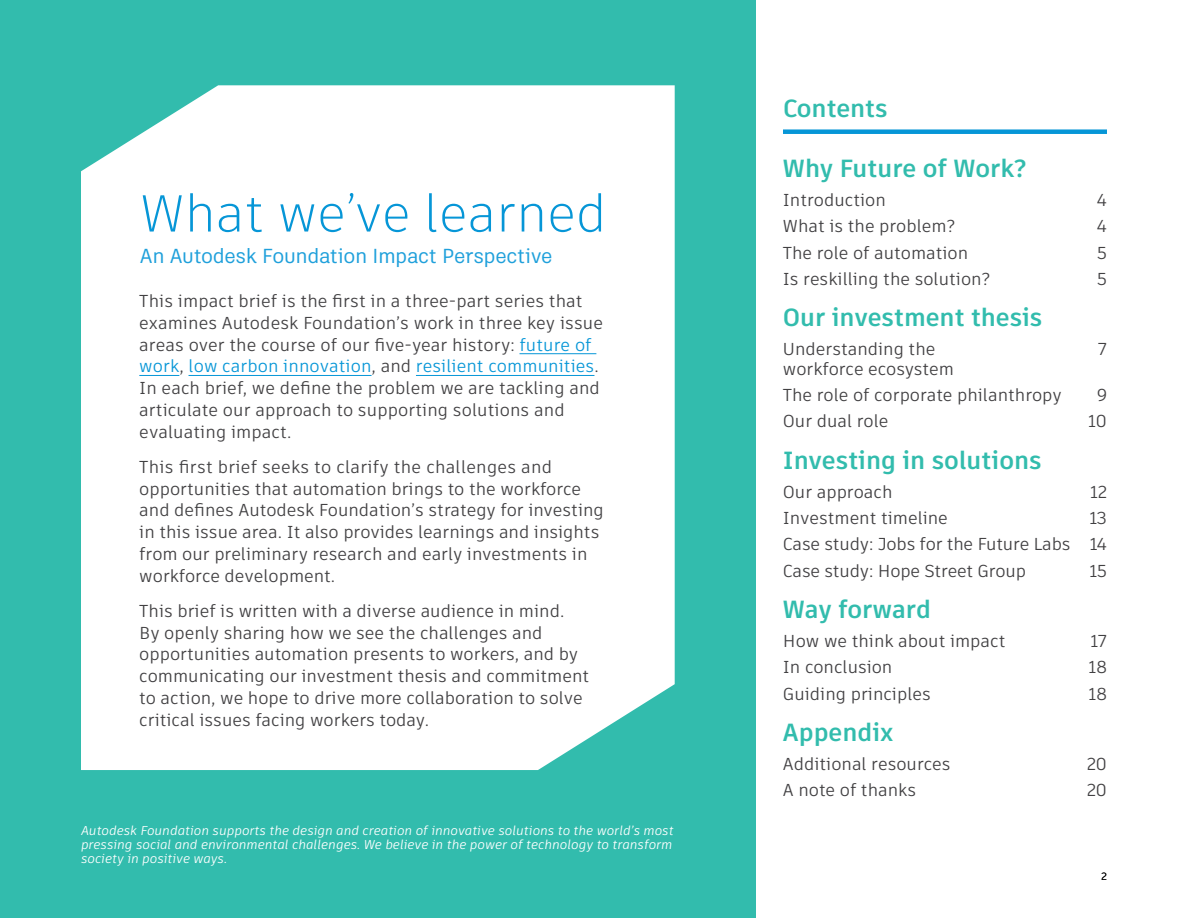
<style>
.page{position:relative;width:1188px;height:918px;background:#fff}
.page>*{position:absolute;margin:0;border:0;box-sizing:border-box;transform-origin:0 0}
.t1{font:300 51.75px "Artifakt Element";letter-spacing:-.005em;color:#0696d7}
.t2{font:700 24.75px "Artifakt Element";color:#32bcad}
.t3{font:20.25px "Artifakt Legend";letter-spacing:-.02em;color:#1fa0db}
.t4{font:17.25px/21.8px "Artifakt Element";color:#414042}
.t5{font:italic 12.75px/14.2px "Artifakt Element";color:#fff;text-align:justify}
.t6{font:10.5px "Artifakt Element";color:#000}
.s1{color:#0696d7}
</style>
<div class="page">
<div style="left:0;top:0;width:756px;height:918px;background:#32bcad"></div>
<div style="left:81px;top:85px;width:594px;height:685px;background:#fff"></div>
<div style="left:783px;top:129px;width:324px;height:5px;background:#0696d7"></div>
<hr style="left:520px;top:353px;width:76px;height:1px;background:#0696d7">
<hr style="left:139px;top:375px;width:40px;height:1px;background:#0696d7">
<hr style="left:189px;top:375px;width:183px;height:1px;background:#0696d7">
<hr style="left:416px;top:375px;width:178px;height:1px;background:#0696d7">
<h1 class="t1" style="left:140px;top:177px;width:468px">What we’ve learned</h1>
<p class="t3" style="left:140px;top:242px;width:414px">An Autodesk Foundation Impact Perspective</p>
<p class="t4" style="left:139px;top:290px;width:465px">This impact brief is the first in a three-part series that examines Autodesk Foundation’s work in three key issue areas over the course of our five-year history: <span class="s1">future of work</span>, <span class="s1">low carbon innovation</span>, and <span class="s1">resilient communities</span>.<br>In each brief, we define the problem we are tackling and articulate our approach to supporting solutions and evaluating impact.</p>
<p class="t4" style="left:139px;top:456px;width:466px">This first brief seeks to clarify the challenges and opportunities that automation brings to the workforce and defines Autodesk Foundation’s strategy for investing in this issue area. It also provides learnings and insights from our preliminary research and early investments in workforce development.</p>
<p class="t4" style="left:139px;top:600px;width:451px">This brief is written with a diverse audience in mind.<br>By openly sharing how we see the challenges and opportunities automation presents to workers, and by communicating our investment thesis and commitment to action, we hope to drive more collaboration to solve critical issues facing workers today.</p>
<p class="t5" style="left:81px;top:823px;width:594px">Autodesk Foundation supports the design and creation of innovative solutions to the world’s most pressing social and environmental challenges. We believe in the power of technology to transform society in positive ways.</p>
<h2 class="t2" style="left:783px;top:91px;width:106px">Contents</h2>
<h2 class="t2" style="left:783px;top:151px;width:245px">Why Future of Work?</h2>
<p class="t4" style="left:783px;top:189px;width:105px">Introduction</p>
<p class="t4" style="left:1097px;top:189px;width:12px">4</p>
<p class="t4" style="left:783px;top:216px;width:173px">What is the problem?</p>
<p class="t4" style="left:1097px;top:216px;width:12px">4</p>
<p class="t4" style="left:783px;top:242px;width:187px">The role of automation</p>
<p class="t4" style="left:1097px;top:242px;width:11px">5</p>
<p class="t4" style="left:783px;top:268px;width:208px">Is reskilling the solution?</p>
<p class="t4" style="left:1097px;top:268px;width:11px">5</p>
<h2 class="t2" style="left:783px;top:300px;width:261px">Our investment thesis</h2>
<p class="t4" style="left:783px;top:339px;width:154px">Understanding the</p>
<p class="t4" style="left:1098px;top:339px;width:10px">7</p>
<p class="t4" style="left:783px;top:356px;width:280px;line-height:26.2px">workforce ecosystem<br>The role of corporate philanthropy</p>
<p class="t4" style="left:1097px;top:384px;width:11px">9</p>
<p class="t4" style="left:783px;top:411px;width:107px">Our dual role</p>
<p class="t4" style="left:1088px;top:411px;width:20px">10</p>
<h2 class="t2" style="left:783px;top:443px;width:260px">Investing in solutions</h2>
<p class="t4" style="left:783px;top:481px;width:111px">Our approach</p>
<p class="t4" style="left:1090px;top:481px;width:18px">12</p>
<p class="t4" style="left:783px;top:507px;width:166px">Investment timeline</p>
<p class="t4" style="left:783px;top:505px;width:326px;line-height:26.2px;text-align:justify;text-indent:306px">13<br>Case study: Jobs for the Future Labs 14<br>Case study: Hope Street Group</p>
<p class="t4" style="left:1089px;top:560px;width:19px">15</p>
<h2 class="t2" style="left:783px;top:592px;width:150px">Way forward</h2>
<p class="t4" style="left:783px;top:630px;width:224px">How we think about impact</p>
<p class="t4" style="left:1091px;top:630px;width:18px">17</p>
<p class="t4" style="left:783px;top:656px;width:111px">In conclusion</p>
<p class="t4" style="left:1089px;top:656px;width:20px">18</p>
<p class="t4" style="left:783px;top:683px;width:149px">Guiding principles</p>
<p class="t4" style="left:1089px;top:683px;width:20px">18</p>
<h2 class="t2" style="left:783px;top:715px;width:112px">Appendix</h2>
<p class="t4" style="left:783px;top:753px;width:169px">Additional resources</p>
<p class="t4" style="left:1087px;top:753px;width:21px">20</p>
<p class="t4" style="left:783px;top:779px;width:135px">A note of thanks</p>
<p class="t4" style="left:1087px;top:779px;width:21px">20</p>
<p class="t6" style="left:1102px;top:869px;width:7px">2</p>
</div>
